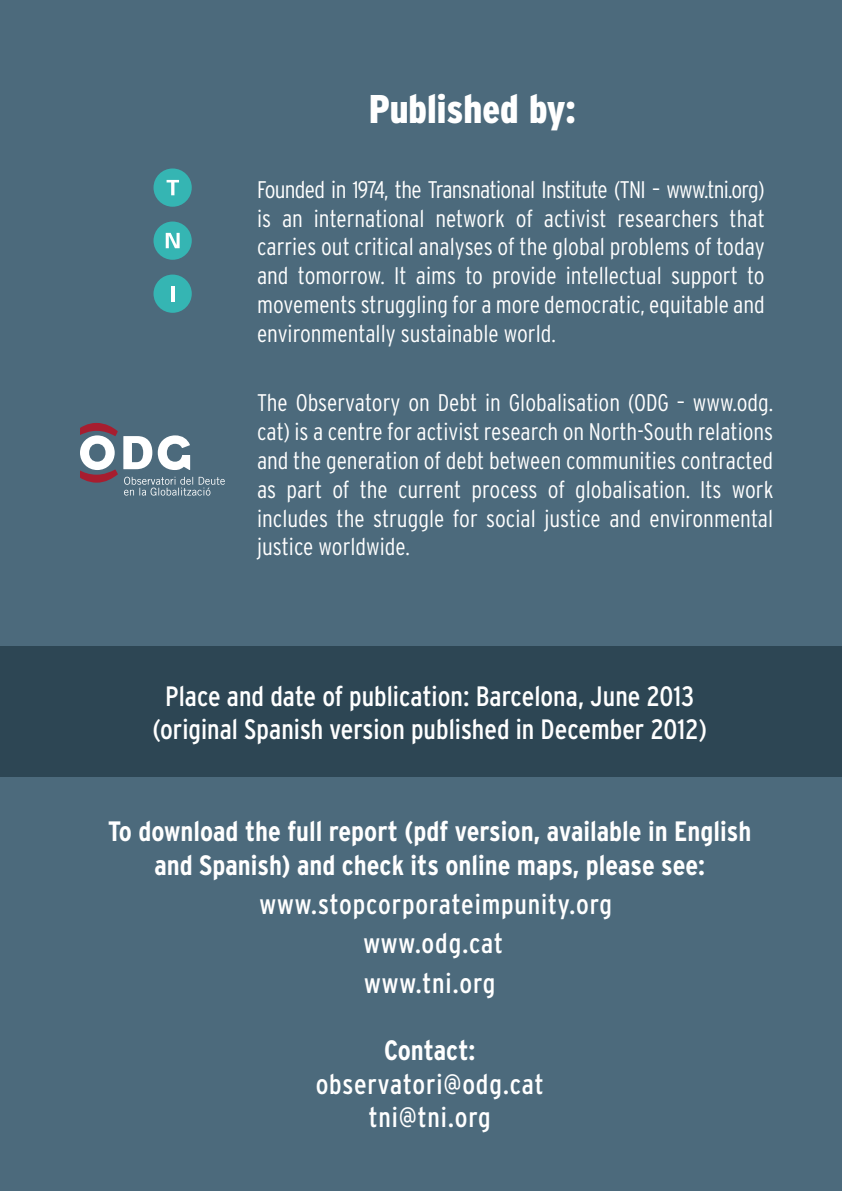
<style>
.page{position:relative;width:842px;height:1191px;background:#fff}
.page>*{position:absolute;margin:0;border:0;box-sizing:border-box;transform-origin:0 0}
.Text_normal{font:900 condensed 40px "Interstate";color:#fff}
.Text_normal-2{font:700 condensed 28px/33.6px "Interstate";color:#fff;text-align:center}
.Text_normal-3{font:condensed 28px/33.6px "Interstate";color:#fff;text-align:center}
.Text_normal-4{font:condensed 28px/33.6px "Interstate";letter-spacing:.03em;color:#fff;text-align:center}
.Text_norm_1r_par{font:300 condensed 24px/28.8px "Interstate";color:#fff;text-align:justify}
.s1{font-weight:700}
</style>
<div class="page">
<div style="left:0;top:0;width:841px;height:1191px;background:#4c6a7c"></div>
<hr style="left:841px;top:532px;width:1px;height:244px;background:#778f94">
<div style="left:0;top:646px;width:841px;height:130px;background:#2d4654"></div>
<div style="left:153px;top:168px;width:39px;height:39px;background:#35b5b3;border-radius:50%"></div>
<div style="left:153px;top:221px;width:39px;height:39px;background:#35b5b3;border-radius:50%"></div>
<div style="left:153px;top:274px;width:39px;height:39px;background:#35b5b3;border-radius:50%"></div>
<svg style="left:166px;top:180px;width:13px;height:15px"></svg>
<svg style="left:166px;top:233px;width:13px;height:15px"></svg>
<hr style="left:171px;top:286px;width:3px;height:15px;background:#fff">
<svg style="left:80px;top:423px;width:145px;height:72px"></svg>
<p class="Text_normal" style="left:368px;top:87px;width:209px">Published by:</p>
<p class="Text_norm_1r_par" style="left:257px;top:175px;width:509px">Founded in 1974, the Transnational Institute (TNI – www.tni.org) is an international network of activist researchers that carries out critical analyses of the global problems of today and tomorrow. It aims to provide intellectual support to movements struggling for a more democratic, equitable and environmentally sustainable world.</p>
<p class="Text_norm_1r_par" style="left:257px;top:388px;width:517px">The Observatory on Debt in Globalisation (ODG – www.odg. cat) is a centre for activist research on North-South relations and the generation of debt between communities contracted as part of the current process of globalisation. Its work includes the struggle for social justice and environmental justice worldwide.</p>
<p class="Text_normal-3" style="left:152px;top:678px;width:556px">Place and date of publication: Barcelona, June 2013 (original Spanish version published in December 2012)</p>
<p class="Text_normal-2" style="left:108px;top:814px;width:644px">To download the full report (pdf version, available in English and Spanish) and check its online maps, please see:</p>
<p class="Text_normal-4" style="left:259px;top:887px;width:354px">www.stopcorporateimpunity.org</p>
<p class="Text_normal-4" style="left:363px;top:926px;width:141px">www.odg.cat</p>
<p class="Text_normal-4" style="left:364px;top:965px;width:132px">www.tni.org</p>
<p class="Text_normal-4" style="left:315px;top:1033px;width:230px"><span class="s1">Contact: </span>observatori@odg.cat tni@tni.org</p>
</div>
